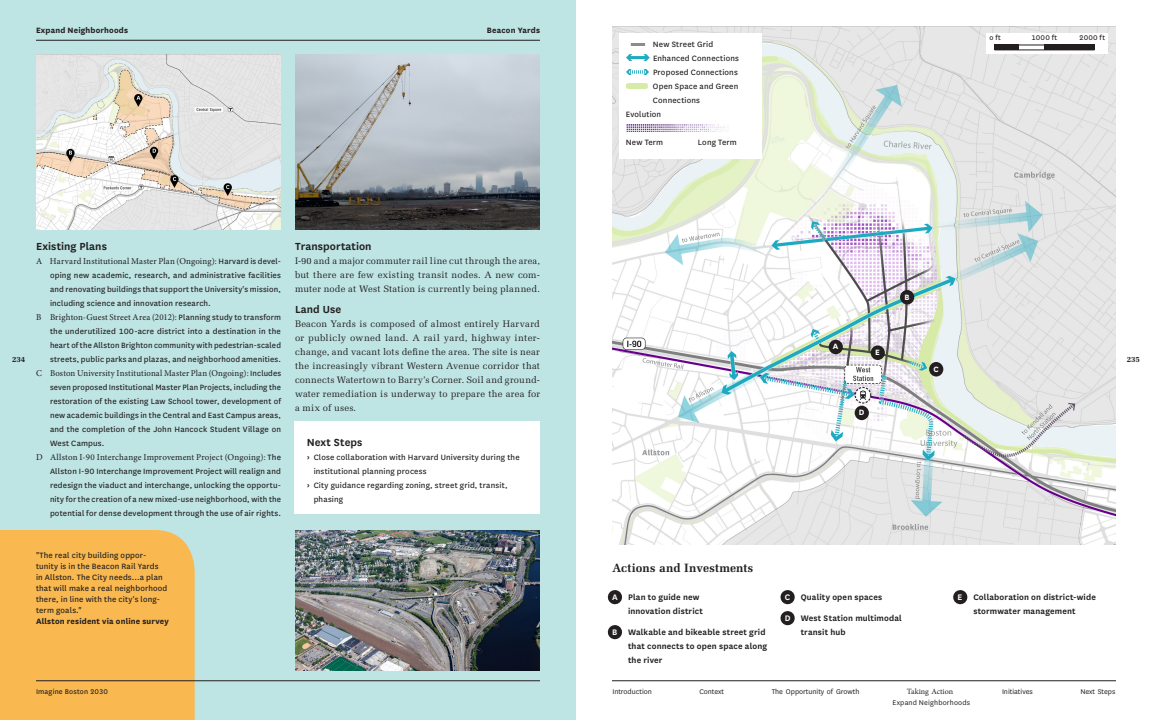
<style>
.page{position:relative;width:1152px;height:720px;background:#fff}
.page>*{position:absolute;margin:0;border:0;box-sizing:border-box;transform-origin:0 0}
.Body_Paragraph_title{font:600 12px "National";letter-spacing:.005em;color:#231f20}
.Sub-section_title{font:700 12px "Melior LT Pro";letter-spacing:.015em;color:#231f20}
.Body_Paragraph_no_in{font:9.4px/14px "Melior LT Pro";letter-spacing:.02em;color:#231f20;text-align:justify}
.t1{font:600 9.4px/14px "National";letter-spacing:.015em;color:#231f20}
.Bullet{font:9px/14px "National";letter-spacing:.02em;color:#231f20;text-align:justify}
.Quotes{font:9px/11px "National";letter-spacing:.02em;color:#231f20}
.Quotes-2{font:700 9px "National";letter-spacing:.015em;color:#231f20}
.Running_header{font:700 9px "National";letter-spacing:.02em;color:#231f20}
.t2{font:700 9px "National";color:#fff}
.t3{font:8px "National";color:#231f20}
.Bullet-2{font:8px "National";letter-spacing:.02em;color:#231f20}
.t4{font:8px "National";letter-spacing:.025em;color:#231f20}
.t5{font:8px "Minion Pro";color:#231f20}
.t6{font:700 8px "Melior LT Pro";color:#231f20}
.s1{font-family:"Minion Pro"}
.s2{font-family:"Montserrat Alternates";font-weight:500}
.s3{color:#fff}
</style>
<div class="page">
<div style="left:0;top:0;width:576px;height:720px;background:#bee4e4"></div>
<img style="left:295px;top:530px;width:245px;height:140px">
<img style="left:36px;top:54px;width:245px;height:175px">
<img style="left:295px;top:54px;width:245px;height:175px">
<img style="left:612px;top:26px;width:504px;height:518px">
<div style="left:986px;top:33px;width:122px;height:21px;background:#fff"></div>
<div style="left:995px;top:44px;width:24px;height:6px;background:#231f20"></div>
<div style="left:1044px;top:44px;width:51px;height:6px;background:#231f20"></div>
<div style="left:0;top:530px;width:195px;height:190px;background:#f9b850"></div>
<svg style="left:615px;top:590px;width:7px;height:14px"></svg>
<svg style="left:615px;top:625px;width:7px;height:14px"></svg>
<svg style="left:788px;top:590px;width:7px;height:14px"></svg>
<svg style="left:788px;top:611px;width:7px;height:14px"></svg>
<svg style="left:960px;top:590px;width:8px;height:14px"></svg>
<div style="left:295px;top:422px;width:245px;height:92px;background:#fff"></div>
<div style="left:619px;top:33px;width:142px;height:126px;background:#fff"></div>
<hr style="left:631px;top:43px;width:14px;height:3px;background:#231f20">
<hr style="left:628px;top:56px;width:19px;height:3px;background:#1fabc2">
<svg style="left:626px;top:54px;width:6px;height:7px"></svg>
<svg style="left:643px;top:54px;width:7px;height:7px"></svg>
<svg style="left:626px;top:69px;width:23px;height:6px"></svg>
<svg style="left:626px;top:83px;width:22px;height:6px"></svg>
<img style="left:626px;top:125px;width:99px;height:6px">
<div style="left:829px;top:340px;width:14px;height:14px;background:#231f20;border-radius:50%"></div>
<div style="left:871px;top:345px;width:14px;height:15px;background:#231f20;border-radius:50%"></div>
<div style="left:900px;top:290px;width:14px;height:15px;background:#231f20;border-radius:50%"></div>
<div style="left:855px;top:406px;width:14px;height:14px;background:#231f20;border-radius:50%"></div>
<div style="left:929px;top:362px;width:14px;height:15px;background:#231f20;border-radius:50%"></div>
<hr style="left:612px;top:681px;width:504px;height:1px;background:#231f20">
<hr style="left:36px;top:681px;width:504px;height:1px;background:#231f20">
<hr style="left:36px;top:40px;width:504px;height:1px;background:#231f20">
<p class="Running_header" style="left:36px;top:24px;width:94px">Expand Neighborhoods</p>
<p class="Running_header" style="left:487px;top:24px;width:55px">Beacon Yards</p>
<p class="t6" style="left:12px;top:354px;width:15px">234</p>
<p class="Body_Paragraph_title" style="left:36px;top:238px;width:72px">Existing Plans</p>
<p class="Bullet" style="left:50px;top:254px;width:233px;text-indent:-14px"><span class="s1">A Harvard Institutional Master Plan (Ongoing):</span> Harvard is devel&shy;oping new academic, research, and administrative facilities and renovating buildings that support the University's mission, including science and innovation research.</p>
<p class="Bullet" style="left:50px;top:310px;width:233px;text-indent:-14px"><span class="s1">B Brighton-Guest Street Area (2012):</span> Planning study to transform the underutilized 100-acre district into a destination in the heart of the Allston Brighton community with pedestrian-scaled streets, public parks and plazas, and neighborhood amenities.</p>
<p class="Bullet" style="left:50px;top:366px;width:233px;text-indent:-14px"><span class="s1">C Boston University Institutional Master Plan (Ongoing):</span> Includes seven proposed Institutional Master Plan Projects, including the restoration of the existing Law School tower, development of new academic buildings in the Central and East Campus areas, and the completion of the John Hancock Student Village on West Campus.</p>
<p class="Bullet" style="left:50px;top:450px;width:233px;text-indent:-14px"><span class="s1">D Allston I-90 Interchange Improvement Project (Ongoing):</span> The Allston I-90 Interchange Improvement Project will realign and redesign the viaduct and interchange, unlocking the opportu&shy;nity for the creation of a new mixed-use neighborhood, with the potential for dense development through the use of air rights.</p>
<p class="Body_Paragraph_title" style="left:295px;top:238px;width:78px">Transportation</p>
<p class="Body_Paragraph_no_in" style="left:295px;top:254px;width:247px">I-90 and a major commuter rail line cut through the area, but there are few existing transit nodes. A new com&shy;muter node at West Station is currently being planned.</p>
<p class="Body_Paragraph_title" style="left:295px;top:301px;width:48px">Land Use</p>
<p class="Body_Paragraph_no_in" style="left:295px;top:317px;width:247px">Beacon Yards is composed of almost entirely Harvard or publicly owned land. A rail yard, highway inter&shy;change, and vacant lots define the area. The site is near the increasingly vibrant Western Avenue corridor that connects Watertown to Barry’s Corner. Soil and ground&shy;water remediation is underway to prepare the area for a mix of uses.</p>
<p class="Body_Paragraph_title" style="left:307px;top:434px;width:57px">Next Steps</p>
<p class="Bullet" style="left:314px;top:450px;width:208px;text-indent:-7px"><span class="s2">›</span> Close collaboration with Harvard University during the institutional planning process</p>
<p class="Bullet" style="left:314px;top:478px;width:195px;text-indent:-7px"><span class="s2">›</span> City guidance regarding zoning, street grid, transit, phasing</p>
<p class="Quotes" style="left:36px;top:549px;width:133px">"The real city building oppor&shy;tunity is in the Beacon Rail Yards in Allston. The City needs...a plan that will make a real neighborhood there, in line with the city's long&shy;term goals."</p>
<p class="Quotes-2" style="left:36px;top:615px;width:134px">Allston resident via online survey</p>
<p class="Bullet-2" style="left:36px;top:686px;width:74px">Imagine Boston 2030</p>
<p class="Bullet" style="left:653px;top:37px;width:62px">New Street Grid</p>
<p class="Bullet" style="left:653px;top:51px;width:87px">Enhanced Connections</p>
<p class="Bullet" style="left:653px;top:65px;width:86px">Proposed Connections</p>
<p class="Bullet" style="left:653px;top:79px;width:87px">Open Space and Green<br>Connections</p>
<p class="Bullet" style="left:626px;top:107px;width:37px">Evolution</p>
<p class="Bullet" style="left:626px;top:135px;width:39px">New Term</p>
<p class="Bullet" style="left:698px;top:135px;width:40px">Long Term</p>
<p class="Bullet-2" style="left:989px;top:32px;width:13px">o ft</p>
<p class="Bullet-2" style="left:1032px;top:32px;width:27px">1000 ft</p>
<p class="Bullet-2" style="left:1079px;top:32px;width:27px">2000 ft</p>
<p class="t2" style="left:833px;top:340px;width:7px">A</p>
<p class="t2" style="left:875px;top:346px;width:6px">E</p>
<p class="t2" style="left:859px;top:406px;width:7px">D</p>
<p class="t2" style="left:904px;top:291px;width:7px">B</p>
<p class="t2" style="left:933px;top:363px;width:7px">C</p>
<p class="t6" style="left:1127px;top:354px;width:15px">235</p>
<p class="Sub-section_title" style="left:612px;top:560px;width:143px">Actions and Investments</p>
<p class="t1" style="left:628px;top:590px;width:76px;text-indent:-16px"><span class="s3">A</span> Plan to guide new innovation district</p>
<p class="t1" style="left:628px;top:625px;width:141px;text-indent:-16px"><span class="s3">B</span> Walkable and bikeable street grid that connects to open space along the river</p>
<p class="t1" style="left:785px;top:590px;width:99px"><span class="s3">C</span> Quality open spaces</p>
<p class="t1" style="left:801px;top:611px;width:103px;text-indent:-16px"><span class="s3">D</span> West Station multimodal transit hub</p>
<p class="t1" style="left:957px;top:590px;width:140px;text-align:center"><span class="s3">E</span> Collaboration on district-wide stormwater management</p>
<p class="t3" style="left:612px;top:686px;width:41px">Introduction</p>
<p class="t3" style="left:700px;top:686px;width:26px">Context</p>
<p class="t3" style="left:772px;top:686px;width:89px">The Opportunity of Growth</p>
<p class="t5" style="left:907px;top:686px;width:48px">Taking Action</p>
<p class="t3" style="left:1002px;top:686px;width:32px">Initiatives</p>
<p class="t3" style="left:1080px;top:686px;width:37px">Next Steps</p>
<p class="t4" style="left:893px;top:697px;width:79px">Expand Neighborhoods</p>
</div>
